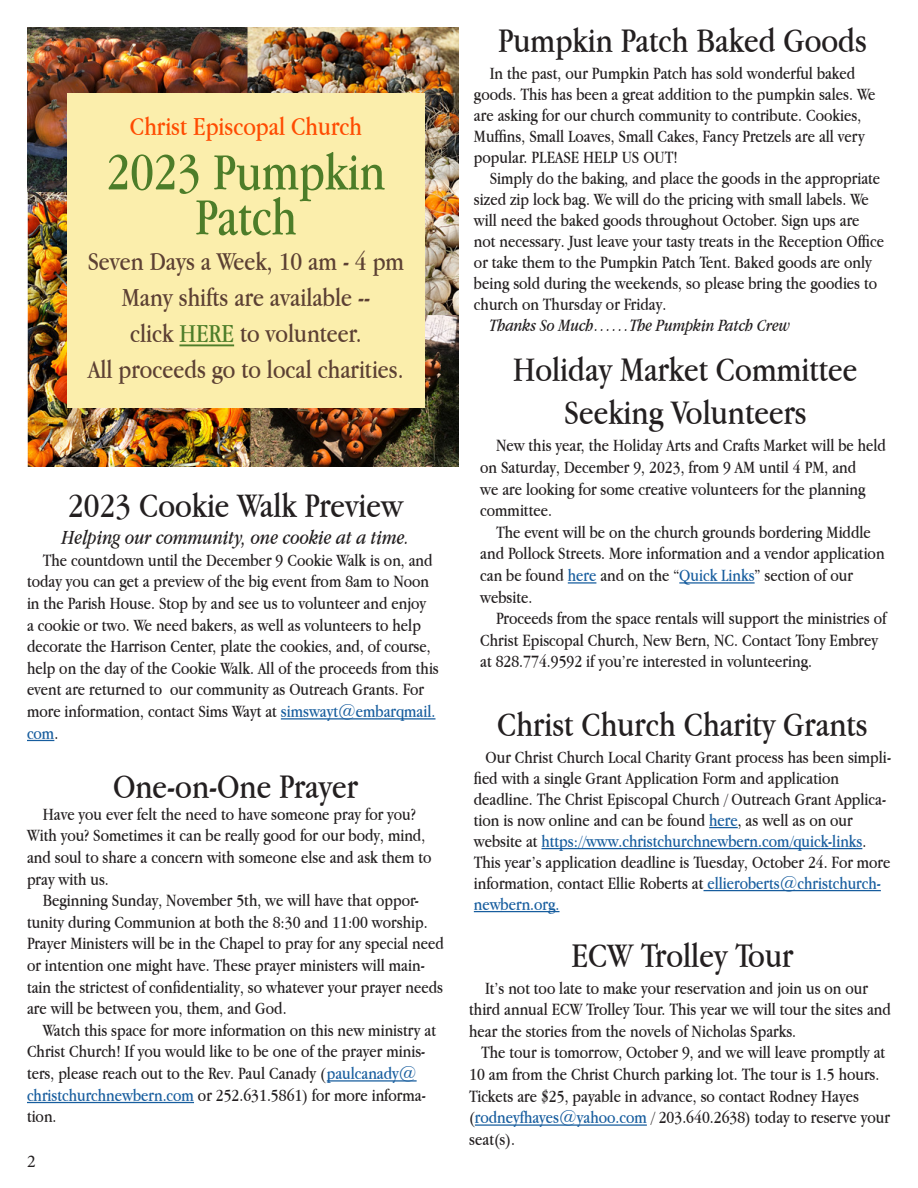
<style>
.page{position:relative;width:918px;height:1188px;background:#fff}
.page>*{position:absolute;margin:0;border:0;box-sizing:border-box;transform-origin:0 0}
.t1{font:54px/45px "Apple Garamond";color:#4d7d29;text-align:center}
.t2{font:36px/43.2px "Apple Garamond";color:#231f20;text-align:center}
.t3{font:27px "Apple Garamond";color:#5c4033}
.t4{font:27px "Apple Garamond";color:#ff4b01}
.t5{font:italic 21px "Apple Garamond";color:#231f20}
.t6{font:18px/21.6px "Apple Garamond";color:#231f20}
.t7{font:italic 18px "Apple Garamond";color:#231f20}
.t8{font:18px "Minion Pro";color:#231f20}
.s1{color:#4d7d29}
.s2{color:#175d9e}
</style>
<div class="page">
<hr style="left:568px;top:582px;width:28px;height:2px;background:#175d9e">
<hr style="left:679px;top:582px;width:76px;height:2px;background:#175d9e">
<hr style="left:281px;top:718px;width:155px;height:2px;background:#175d9e">
<svg style="left:27px;top:740px;width:27px;height:1px"></svg>
<hr style="left:327px;top:1080px;width:90px;height:2px;background:#175d9e">
<hr style="left:27px;top:1102px;width:167px;height:1px;background:#175d9e">
<img style="left:27px;top:27px;width:432px;height:440px">
<div style="left:67px;top:93px;width:358px;height:315px;background:#fbeeac"></div>
<hr style="left:179px;top:344px;width:55px;height:2px;background:#4d7d29">
<hr style="left:475px;top:1124px;width:172px;height:2px;background:#175d9e">
<svg style="left:709px;top:827px;width:29px;height:1px"></svg>
<hr style="left:542px;top:848px;width:320px;height:1px;background:#175d9e">
<hr style="left:704px;top:890px;width:177px;height:1px;background:#175d9e">
<hr style="left:474px;top:911px;width:86px;height:1px;background:#175d9e">
<p class="t4" style="left:130px;top:111px;width:234px">Christ Episcopal Church</p>
<p class="t1" style="left:107px;top:149px;width:280px">2023 Pumpkin<br>Patch</p>
<p class="t3" style="left:88px;top:246px;width:318px">Seven Days a Week, 10 am - 4 pm</p>
<p class="t3" style="left:122px;top:282px;width:250px">Many shifts are available --</p>
<p class="t3" style="left:130px;top:318px;width:233px">click <span class="s1">HERE</span> to volunteer.</p>
<p class="t3" style="left:88px;top:354px;width:317px">All proceeds go to local charities.</p>
<p class="t2" style="left:68px;top:483px;width:336px">2023 Cookie Walk Preview</p>
<p class="t5" style="left:62px;top:525px;width:349px">Helping our community, one cookie at a time.</p>
<p class="t6" style="left:27px;top:549px;width:413px;text-indent:16px">The countdown until the December 9 Cookie Walk is on, and today you can get a preview of the big event from 8am to Noon in the Parish House. Stop by and see us to volunteer and enjoy<br>a cookie or two. We need bakers, as well as volunteers to help decorate the Harrison Center, plate the cookies, and, of course, help on the day of the Cookie Walk. All of the proceeds from this event are returned to our community as Outreach Grants. For more information, contact Sims Wayt at <span class="s2">simswayt@embarqmail. com</span>.</p>
<p class="t2" style="left:113px;top:764px;width:246px">One-on-One Prayer</p>
<p class="t6" style="left:43px;top:803px;width:375px">Have you ever felt the need to have someone pray for you?</p>
<p class="t6" style="left:27px;top:824px;width:400px">With you? Sometimes it can be really good for our body, mind,</p>
<p class="t6" style="left:27px;top:846px;width:406px">and soul to share a concern with someone else and ask them to</p>
<p class="t6" style="left:27px;top:868px;width:83px">pray with us.</p>
<p class="t6" style="left:43px;top:889px;width:378px">Beginning Sunday, November 5th, we will have that oppor-</p>
<p class="t6" style="left:27px;top:911px;width:402px">tunity during Communion at both the 8:30 and 11:00 worship.</p>
<p class="t6" style="left:27px;top:932px;width:418px">Prayer Ministers will be in the Chapel to pray for any special need</p>
<p class="t6" style="left:27px;top:954px;width:399px">or intention one might have. These prayer ministers will main-</p>
<p class="t6" style="left:27px;top:976px;width:418px">tain the strictest of confidentiality, so whatever your prayer needs</p>
<p class="t6" style="left:27px;top:997px;width:261px">are will be between you, them, and God.</p>
<p class="t6" style="left:43px;top:1019px;width:395px">Watch this space for more information on this new ministry at</p>
<p class="t6" style="left:27px;top:1040px;width:400px">Christ Church! If you would like to be one of the prayer minis-</p>
<p class="t6" style="left:27px;top:1062px;width:391px">ters, please reach out to the Rev. Paul Canady (<span class="s2">paulcanady@</span></p>
<p class="t6" style="left:27px;top:1084px;width:400px"><span class="s2">christchurchnewbern.com</span> or 252.631.5861) for more informa-</p>
<p class="t6" style="left:27px;top:1105px;width:31px">tion.</p>
<p class="t8" style="left:27px;top:1150px;width:10px">2</p>
<p class="t2" style="left:498px;top:18px;width:370px">Pumpkin Patch Baked Goods</p>
<p class="t6" style="left:474px;top:62px;width:403px;line-height:21px;text-indent:16px">In the past, our Pumpkin Patch has sold wonderful baked goods. This has been a great addition to the pumpkin sales. We are asking for our church community to contribute. Cookies, Muffins, Small Loaves, Small Cakes, Fancy Pretzels are all very popular. PLEASE HELP US OUT!</p>
<p class="t6" style="left:474px;top:167px;width:412px;line-height:21px;text-indent:16px">Simply do the baking, and place the goods in the appropriate sized zip lock bag. We will do the pricing with small labels. We will need the baked goods throughout October. Sign ups are not necessary. Just leave your tasty treats in the Reception Office or take them to the Pumpkin Patch Tent. Baked goods are only being sold during the weekends, so please bring the goodies to church on Thursday or Friday.</p>
<p class="t7" style="left:490px;top:315px;width:302px">Thanks So Much……The Pumpkin Patch Crew</p>
<p class="t2" style="left:513px;top:347px;width:346px">Holiday Market Committee<br>Seeking Volunteers</p>
<p class="t6" style="left:480px;top:434px;width:407px;text-indent:16px">New this year, the Holiday Arts and Crafts Market will be held on Saturday, December 9, 2023, from 9 AM until 4 PM, and<br>we are looking for some creative volunteers for the planning committee.</p>
<p class="t6" style="left:480px;top:521px;width:406px;text-indent:16px">The event will be on the church grounds bordering Middle and Pollock Streets. More information and a vendor application can be found <span class="s2">here</span> and on the “<span class="s2">Quick Links</span>” section of our website.</p>
<p class="t6" style="left:480px;top:607px;width:408px;text-indent:16px">Proceeds from the space rentals will support the ministries of<br>Christ Episcopal Church, New Bern, NC. Contact Tony Embrey at 828.774.9592 if you’re interested in volunteering.</p>
<p class="t2" style="left:497px;top:702px;width:372px">Christ Church Charity Grants</p>
<p class="t6" style="left:474px;top:746px;width:419px;line-height:21px;text-indent:12px">Our Christ Church Local Charity Grant process has been simpli&shy;fied with a single Grant Application Form and application deadline. The Christ Episcopal Church / Outreach Grant Applica&shy;tion is now online and can be found <span class="s2">here</span>, as well as on our website at <span class="s2">https://www.christchurchnewbern.com/quick-links</span>.<br>This year’s application deadline is Tuesday, October 24. For more information, contact Ellie Roberts at <span class="s2">ellieroberts@christchurch&shy;newbern.org.</span></p>
<p class="t2" style="left:571px;top:933px;width:223px">ECW Trolley Tour</p>
<p class="t6" style="left:469px;top:977px;width:423px;text-indent:16px">It’s not too late to make your reservation and join us on our third annual ECW Trolley Tour. This year we will tour the sites and hear the stories from the novels of Nicholas Sparks.</p>
<p class="t6" style="left:469px;top:1041px;width:422px;text-indent:12px">The tour is tomorrow, October 9, and we will leave promptly at 10 am from the Christ Church parking lot. The tour is 1.5 hours.<br>Tickets are $25, payable in advance, so contact Rodney Hayes (<span class="s2">rodneyfhayes@yahoo.com</span> / 203.640.2638) today to reserve your seat(s).</p>
</div>
